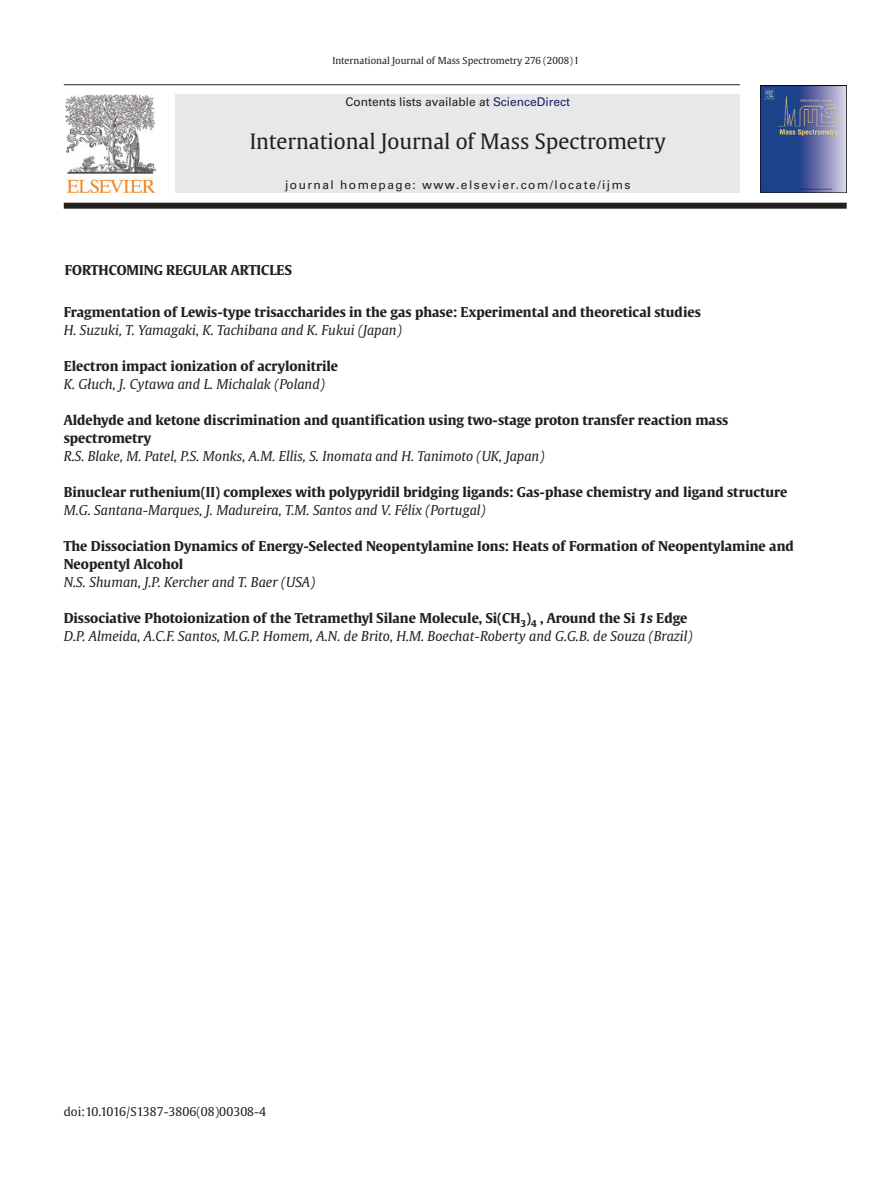
<style>
.page{position:relative;width:893px;height:1191px;background:#fff}
.page>*{position:absolute;margin:0;border:0;box-sizing:border-box;transform-origin:0 0}
.t1{font:21px "Gulliver";color:#231f20}
.t2{font:700 13.5px/18px "Gulliver";color:#231f20}
.t3{font:italic 13.5px/18px "Gulliver";color:#231f20}
.t4{font:12px "Univers";letter-spacing:.12em;color:#231f20}
.t5{font:12px "Univers";color:#231f20}
.t6{font:12px "Gulliver";color:#231f20}
.t7{font:9.6px "Gulliver";color:#231f20}
.s1{color:#211f60}
.s2{font-weight:700;font-style:normal}
.s3{font-weight:700}
</style>
<div class="page">
<hr style="left:64px;top:84px;width:676px;height:1px;background:#231f20">
<div style="left:64px;top:203px;width:783px;height:6px;background:#231f20"></div>
<img style="left:65px;top:94px;width:90px;height:98px">
<img style="left:761px;top:85px;width:85px;height:107px">
<div style="left:176px;top:94px;width:564px;height:99px;background:#e7e8e9"></div>
<p class="t7" style="left:332px;top:56px;width:247px">International Journal of Mass Spectrometry 276 (2008) I</p>
<p class="t5" style="left:345px;top:97px;width:226px">Contents lists available at <span class="s1">ScienceDirect</span></p>
<h1 class="t1" style="left:250px;top:132px;width:418px">International Journal of Mass Spectrometry</h1>
<p class="t4" style="left:285px;top:180px;width:347px">journal homepage: www.elsevier.com/locate/ijms</p>
<p class="t2" style="left:65px;top:262px;width:229px">FORTHCOMING REGULAR ARTICLES</p>
<p class="t2" style="left:64px;top:304px;width:639px">Fragmentation of Lewis-type trisaccharides in the gas phase: Experimental and theoretical studies</p>
<p class="t3" style="left:64px;top:322px;width:340px">H. Suzuki, T. Yamagaki, K. Tachibana and K. Fukui (Japan)</p>
<p class="t2" style="left:64px;top:358px;width:276px">Electron impact ionization of acrylonitrile</p>
<p class="t3" style="left:64px;top:376px;width:263px">K. Głuch, J. Cytawa and L. Michalak (Poland)</p>
<p class="t2" style="left:64px;top:412px;width:666px">Aldehyde and ketone discrimination and quantification using two-stage proton transfer reaction mass spectrometry</p>
<p class="t3" style="left:64px;top:448px;width:482px">R.S. Blake, M. Patel, P.S. Monks, A.M. Ellis, S. Inomata and H. Tanimoto (UK, Japan)</p>
<p class="t2" style="left:64px;top:484px;width:725px">Binuclear ruthenium(II) complexes with polypyridil bridging ligands: Gas-phase chemistry and ligand structure</p>
<p class="t3" style="left:64px;top:502px;width:423px">M.G. Santana-Marques, J. Madureira, T.M. Santos and V. Félix (Portugal)</p>
<p class="t2" style="left:64px;top:538px;width:732px">The Dissociation Dynamics of Energy-Selected Neopentylamine Ions: Heats of Formation of Neopentylamine and<br>Neopentyl Alcohol</p>
<p class="t3" style="left:64px;top:574px;width:253px">N.S. Shuman, J.P. Kercher and T. Baer (USA)</p>
<p class="t3" style="left:64px;top:610px;width:630px"><span class="s2">Dissociative Photoionization of the Tetramethyl Silane Molecule, Si(CH</span><sub>3</sub><span class="s2">)</span><sub>4</sub> <span class="s2">, Around the Si</span> <span class="s3">1s</span> <span class="s2">Edge<br></span>D.P. Almeida, A.C.F. Santos, M.G.P. Homem, A.N. de Brito, H.M. Boechat-Roberty and G.G.B. de Souza (Brazil)</p>
<p class="t6" style="left:64px;top:1106px;width:204px">doi:10.1016/S1387-3806(08)00308-4</p>
</div>
